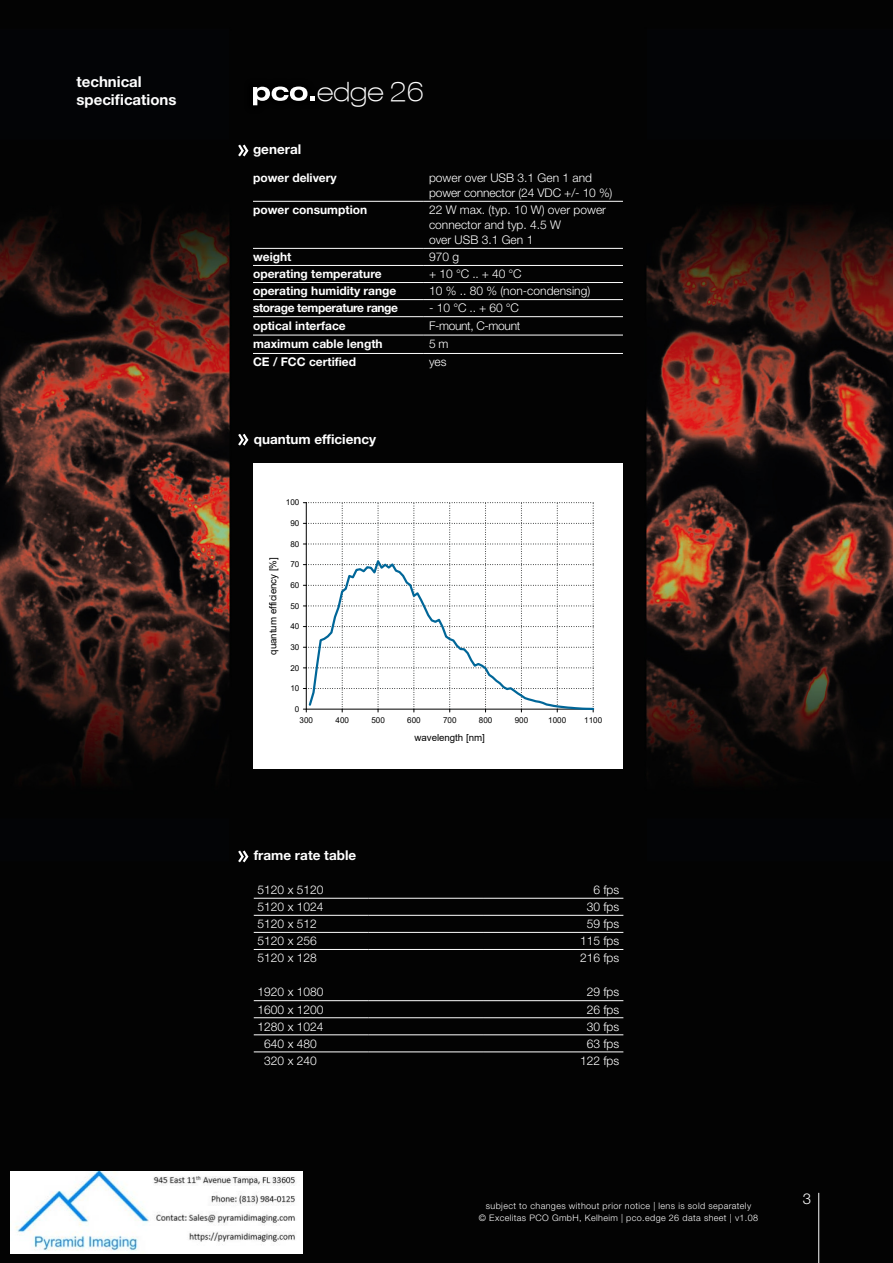
<style>
.page{position:relative;width:893px;height:1263px;background:#fff}
.page>*{position:absolute;margin:0;border:0;box-sizing:border-box;transform-origin:0 0}
.t1{font:100 expanded 26.55px "Helvetica Neue";color:#fff}
.Titel{font:700 15px "Helvetica Neue LT Std";color:#fff}
.t2{font:300 15px "Helvetica Neue LT Std";color:#fff}
.Zwischentitel{font:700 13.5px "Helvetica Neue LT Std";color:#fff}
.t3{font:300 12px/15px "Helvetica Neue LT Std";color:#fff}
.t4{font:700 12px "Helvetica Neue LT Std";color:#fff}
.t5{font:700 12px "Helvetica Neue LT Std";letter-spacing:-.03em;color:#fff}
.t6{font:300 12px "Helvetica Neue LT Std";letter-spacing:-.03em;color:#fff}
.t7{font:9.75px "Arial";color:#000}
.t8{font:300 9px/12px "Helvetica Neue LT Std";letter-spacing:.04em;color:#fff;text-align:center}
.t9{font:8.1px "Arial";color:#000}
</style>
<div class="page">
<img style="left:0;top:0;width:893px;height:1263px">
<hr style="left:818px;top:1193px;width:1px;height:70px;background:#fff">
<div style="left:244px;top:78px;width:80px;height:36px;background:#000"></div>
<svg style="left:253px;top:87px;width:62px;height:18px"></svg>
<hr style="left:254px;top:1017px;width:114px;height:1px;background:#fff">
<hr style="left:368px;top:1017px;width:115px;height:1px;background:#fff">
<hr style="left:483px;top:1017px;width:140px;height:1px;background:#fff">
<hr style="left:254px;top:1034px;width:114px;height:1px;background:#fff">
<hr style="left:368px;top:1034px;width:115px;height:1px;background:#fff">
<hr style="left:483px;top:1034px;width:140px;height:1px;background:#fff">
<hr style="left:254px;top:1052px;width:114px;height:1px;background:#fff">
<hr style="left:368px;top:1052px;width:115px;height:1px;background:#fff">
<hr style="left:483px;top:1052px;width:140px;height:1px;background:#fff">
<hr style="left:254px;top:898px;width:114px;height:1px;background:#fff">
<hr style="left:368px;top:898px;width:115px;height:1px;background:#fff">
<hr style="left:483px;top:898px;width:140px;height:1px;background:#fff">
<hr style="left:254px;top:915px;width:114px;height:1px;background:#fff">
<hr style="left:368px;top:915px;width:115px;height:1px;background:#fff">
<hr style="left:483px;top:915px;width:140px;height:1px;background:#fff">
<hr style="left:254px;top:932px;width:114px;height:1px;background:#fff">
<hr style="left:368px;top:932px;width:115px;height:1px;background:#fff">
<hr style="left:483px;top:932px;width:140px;height:1px;background:#fff">
<hr style="left:254px;top:949px;width:114px;height:1px;background:#fff">
<hr style="left:368px;top:949px;width:115px;height:1px;background:#fff">
<hr style="left:483px;top:949px;width:140px;height:1px;background:#fff">
<hr style="left:254px;top:1000px;width:114px;height:1px;background:#fff">
<hr style="left:368px;top:1000px;width:115px;height:1px;background:#fff">
<hr style="left:483px;top:1000px;width:140px;height:1px;background:#fff">
<svg style="left:236px;top:848px;width:15px;height:17px"></svg>
<hr style="left:253px;top:201px;width:170px;height:1px;background:#fff">
<hr style="left:423px;top:201px;width:200px;height:1px;background:#fff">
<hr style="left:253px;top:248px;width:170px;height:1px;background:#fff">
<hr style="left:423px;top:248px;width:200px;height:1px;background:#fff">
<hr style="left:253px;top:265px;width:170px;height:1px;background:#fff">
<hr style="left:423px;top:265px;width:200px;height:1px;background:#fff">
<hr style="left:253px;top:282px;width:170px;height:1px;background:#fff">
<hr style="left:423px;top:282px;width:200px;height:1px;background:#fff">
<hr style="left:253px;top:299px;width:170px;height:1px;background:#fff">
<hr style="left:423px;top:299px;width:200px;height:1px;background:#fff">
<hr style="left:253px;top:316px;width:170px;height:1px;background:#fff">
<hr style="left:423px;top:316px;width:200px;height:1px;background:#fff">
<hr style="left:253px;top:335px;width:170px;height:1px;background:#fff">
<hr style="left:423px;top:335px;width:200px;height:1px;background:#fff">
<hr style="left:253px;top:353px;width:170px;height:1px;background:#fff">
<hr style="left:423px;top:353px;width:200px;height:1px;background:#fff">
<svg style="left:236px;top:142px;width:15px;height:17px"></svg>
<div style="left:253px;top:463px;width:370px;height:306px;background:#fff"></div>
<svg style="left:236px;top:431px;width:15px;height:17px"></svg>
<svg style="left:303px;top:502px;width:292px;height:210px"></svg>
<img style="left:10px;top:1172px;width:293px;height:81px">
<p class="Titel" style="left:77px;top:73px;width:67px">technical</p>
<p class="Titel" style="left:77px;top:91px;width:101px">specifications</p>
<p class="t1" style="left:317px;top:75px;width:108px">edge 26</p>
<p class="Zwischentitel" style="left:253px;top:141px;width:50px">general</p>
<p class="t4" style="left:253px;top:170px;width:85px">power delivery</p>
<p class="t3" style="left:429px;top:170px;width:164px">power over USB 3.1 Gen 1 and</p>
<p class="t3" style="left:429px;top:185px;width:185px">power connector (24 VDC +/- 10 %)</p>
<p class="t4" style="left:253px;top:202px;width:116px">power consumption</p>
<p class="t3" style="left:429px;top:202px;width:178px">22 W max. (typ. 10 W) over power connector and typ. 4.5 W</p>
<p class="t3" style="left:429px;top:232px;width:106px">over USB 3.1 Gen 1</p>
<p class="t4" style="left:253px;top:249px;width:40px">weight</p>
<p class="t3" style="left:429px;top:249px;width:32px">970 g</p>
<p class="t4" style="left:253px;top:267px;width:130px">operating temperature</p>
<p class="t3" style="left:429px;top:266px;width:94px">+ 10 °C .. + 40 °C</p>
<p class="t4" style="left:253px;top:284px;width:145px">operating humidity range</p>
<p class="t3" style="left:429px;top:283px;width:163px">10 % .. 80 % (non-condensing)</p>
<p class="t5" style="left:253px;top:301px;width:147px">storage temperature range</p>
<p class="t3" style="left:429px;top:300px;width:91px">- 10 °C .. + 60 °C</p>
<p class="t4" style="left:253px;top:318px;width:94px">optical interface</p>
<p class="t6" style="left:429px;top:318px;width:93px">F-mount, C-mount</p>
<p class="t4" style="left:253px;top:336px;width:131px">maximum cable length</p>
<p class="t3" style="left:429px;top:336px;width:21px">5 m</p>
<p class="t4" style="left:253px;top:355px;width:105px">CE / FCC certified</p>
<p class="t3" style="left:429px;top:354px;width:19px">yes</p>
<p class="Zwischentitel" style="left:254px;top:430px;width:124px">quantum efficiency</p>
<p class="t9" style="left:286px;top:497px;width:15px">100</p>
<p class="t9" style="left:290px;top:518px;width:11px">90</p>
<p class="t7" style="left:266px;top:655px;width:99px;rotate:-90deg">quantum efficiency [%]</p>
<p class="t9" style="left:290px;top:538px;width:11px">80</p>
<p class="t9" style="left:290px;top:559px;width:11px">70</p>
<p class="t9" style="left:290px;top:580px;width:11px">60</p>
<p class="t9" style="left:290px;top:600px;width:11px">50</p>
<p class="t9" style="left:290px;top:621px;width:11px">40</p>
<p class="t9" style="left:290px;top:641px;width:11px">30</p>
<p class="t9" style="left:290px;top:662px;width:11px">20</p>
<p class="t9" style="left:290px;top:683px;width:11px">10</p>
<p class="t9" style="left:295px;top:703px;width:6px">0</p>
<p class="t9" style="left:300px;top:715px;width:15px">300</p>
<p class="t9" style="left:335px;top:715px;width:15px">400</p>
<p class="t9" style="left:371px;top:715px;width:15px">500</p>
<p class="t9" style="left:407px;top:715px;width:15px">600</p>
<p class="t9" style="left:443px;top:715px;width:15px">700</p>
<p class="t9" style="left:479px;top:715px;width:15px">800</p>
<p class="t9" style="left:515px;top:715px;width:15px">900</p>
<p class="t9" style="left:548px;top:715px;width:20px">1000</p>
<p class="t9" style="left:584px;top:715px;width:20px">1100</p>
<p class="t7" style="left:414px;top:731px;width:72px">wavelength [nm]</p>
<p class="Zwischentitel" style="left:254px;top:847px;width:104px">frame rate table</p>
<p class="t3" style="left:258px;top:882px;width:67px">5120 x 5120</p>
<p class="t3" style="left:593px;top:882px;width:27px">6 fps</p>
<p class="t3" style="left:258px;top:899px;width:67px">5120 x 1024</p>
<p class="t3" style="left:587px;top:899px;width:34px">30 fps</p>
<p class="t3" style="left:258px;top:916px;width:61px">5120 x 512</p>
<p class="t3" style="left:587px;top:916px;width:34px">59 fps</p>
<p class="t3" style="left:258px;top:933px;width:61px">5120 x 256</p>
<p class="t3" style="left:580px;top:933px;width:41px">115 fps</p>
<p class="t3" style="left:258px;top:950px;width:61px">5120 x 128</p>
<p class="t3" style="left:580px;top:950px;width:41px">216 fps</p>
<p class="t3" style="left:258px;top:984px;width:67px">1920 x 1080</p>
<p class="t3" style="left:587px;top:984px;width:34px">29 fps</p>
<p class="t3" style="left:258px;top:1001px;width:67px">1600 x 1200</p>
<p class="t3" style="left:587px;top:1001px;width:34px">26 fps</p>
<p class="t3" style="left:258px;top:1018px;width:67px">1280 x 1024</p>
<p class="t3" style="left:587px;top:1018px;width:34px">30 fps</p>
<p class="t3" style="left:264px;top:1036px;width:54px">640 x 480</p>
<p class="t3" style="left:587px;top:1036px;width:34px">63 fps</p>
<p class="t3" style="left:264px;top:1053px;width:54px">320 x 240</p>
<p class="t3" style="left:580px;top:1053px;width:41px">122 fps</p>
<p class="t8" style="left:479px;top:1199px;width:281px">subject to changes without prior notice | lens is sold separately<br>© Excelitas PCO GmbH, Kelheim | pco.edge 26 data sheet | v1.08</p>
<p class="t2" style="left:803px;top:1189px;width:10px">3</p>
</div>
